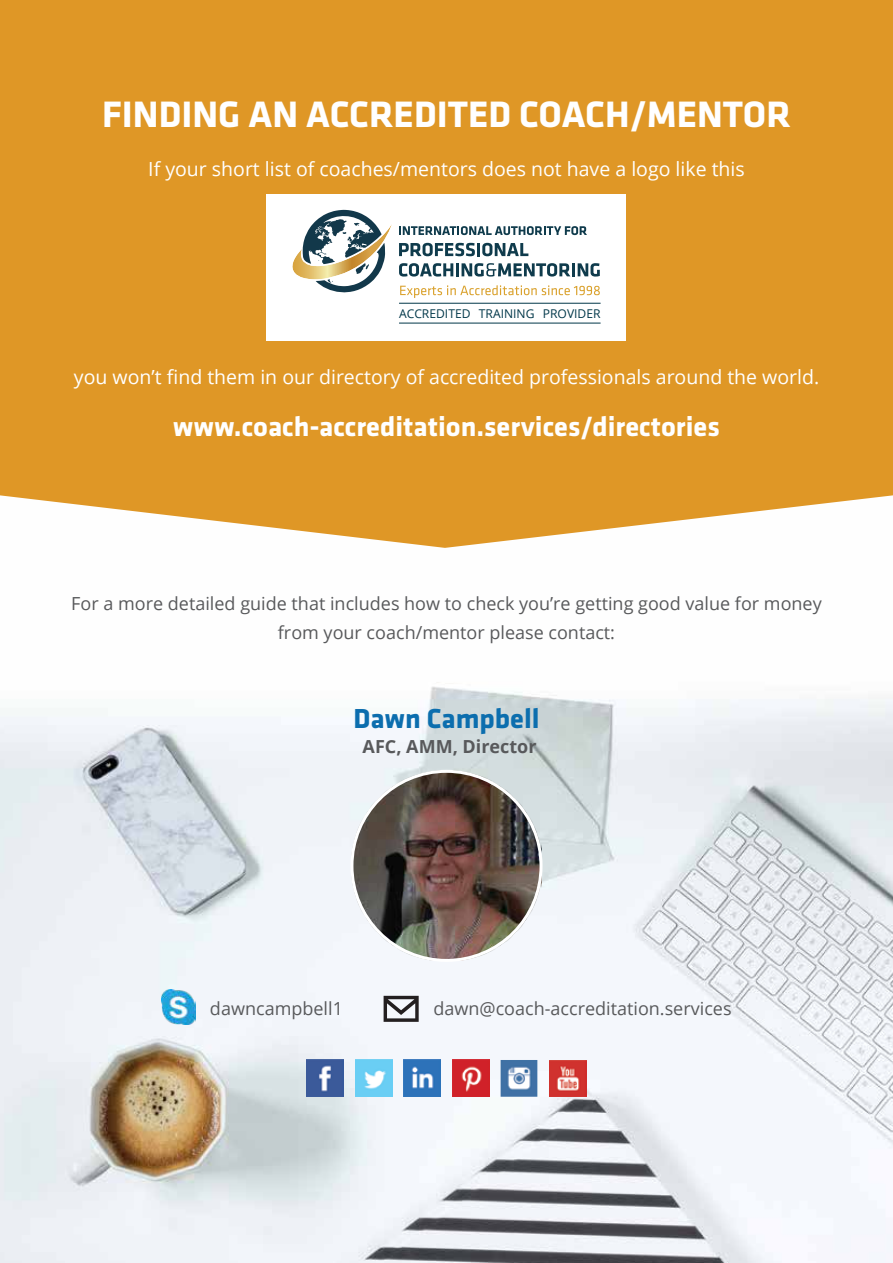
<style>
.page{position:relative;width:893px;height:1263px;background:#fff}
.page>*{position:absolute;margin:0;border:0;box-sizing:border-box;transform-origin:0 0}
.t1{font:700 38.1px "Klavika";color:#fff}
.t2{font:700 28.5px "Klavika";color:#fff}
.t3{font:700 28.5px "Klavika";color:#0c6eae}
.t4{font:19.5px "Open Sans";color:#fff}
.t5{font:18px/28.5px "Open Sans";color:#58595b;text-align:center}
.t6{font:700 18px "Open Sans";color:#58595b}
.t7{font:12.15px "Open Sans";color:#013749}
</style>
<div class="page">
<img style="left:0;top:682px;width:893px;height:581px">
<div style="left:0;top:0;width:893px;height:494px;background:#df9726"></div>
<svg style="left:0;top:494px;width:893px;height:54px;fill:#df9726"></svg>
<img style="left:352px;top:771px;width:189px;height:189px">
<img style="left:161px;top:990px;width:35px;height:34px">
<svg style="left:384px;top:996px;width:35px;height:26px"></svg>
<img style="left:452px;top:1060px;width:37px;height:37px">
<img style="left:404px;top:1060px;width:37px;height:37px">
<img style="left:355px;top:1060px;width:37px;height:36px">
<img style="left:307px;top:1060px;width:37px;height:37px">
<img style="left:501px;top:1060px;width:36px;height:37px">
<img style="left:550px;top:1060px;width:36px;height:37px">
<div style="left:267px;top:194px;width:359px;height:147px;background:#fff"></div>
<svg style="left:399px;top:226px;width:188px;height:9px"></svg>
<svg style="left:399px;top:243px;width:129px;height:13px"></svg>
<svg style="left:399px;top:263px;width:201px;height:14px"></svg>
<svg style="left:292px;top:210px;width:100px;height:83px"></svg>
<svg style="left:400px;top:285px;width:200px;height:13px"></svg>
<hr style="left:399px;top:303px;width:202px;height:1px;background:#013749">
<hr style="left:399px;top:323px;width:202px;height:1px;background:#013749">
<h1 class="t1" style="left:102px;top:100px;width:690px">FINDING AN ACCREDITED COACH/MENTOR</h1>
<p class="t4" style="left:148px;top:161px;width:598px">If your short list of coaches/mentors does not have a logo like this</p>
<p class="t7" style="left:399px;top:307px;width:203px">ACCREDITED TRAINING PROVIDER</p>
<p class="t4" style="left:74px;top:364px;width:747px">you won’t find them in our directory of accredited professionals around the world.</p>
<h2 class="t2" style="left:173px;top:416px;width:548px">www.coach-accreditation.services/directories</h2>
<p class="t5" style="left:71px;top:591px;width:752px">For a more detailed guide that includes how to check you’re getting good value for money from your coach/mentor please contact:</p>
<h2 class="t3" style="left:353px;top:708px;width:188px">Dawn Campbell</h2>
<p class="t6" style="left:363px;top:734px;width:175px">AFC, AMM, Director</p>
<p class="t5" style="left:210px;top:996px;width:134px">dawncampbell1</p>
<p class="t5" style="left:433px;top:996px;width:300px">dawn@coach-accreditation.services</p>
</div>
